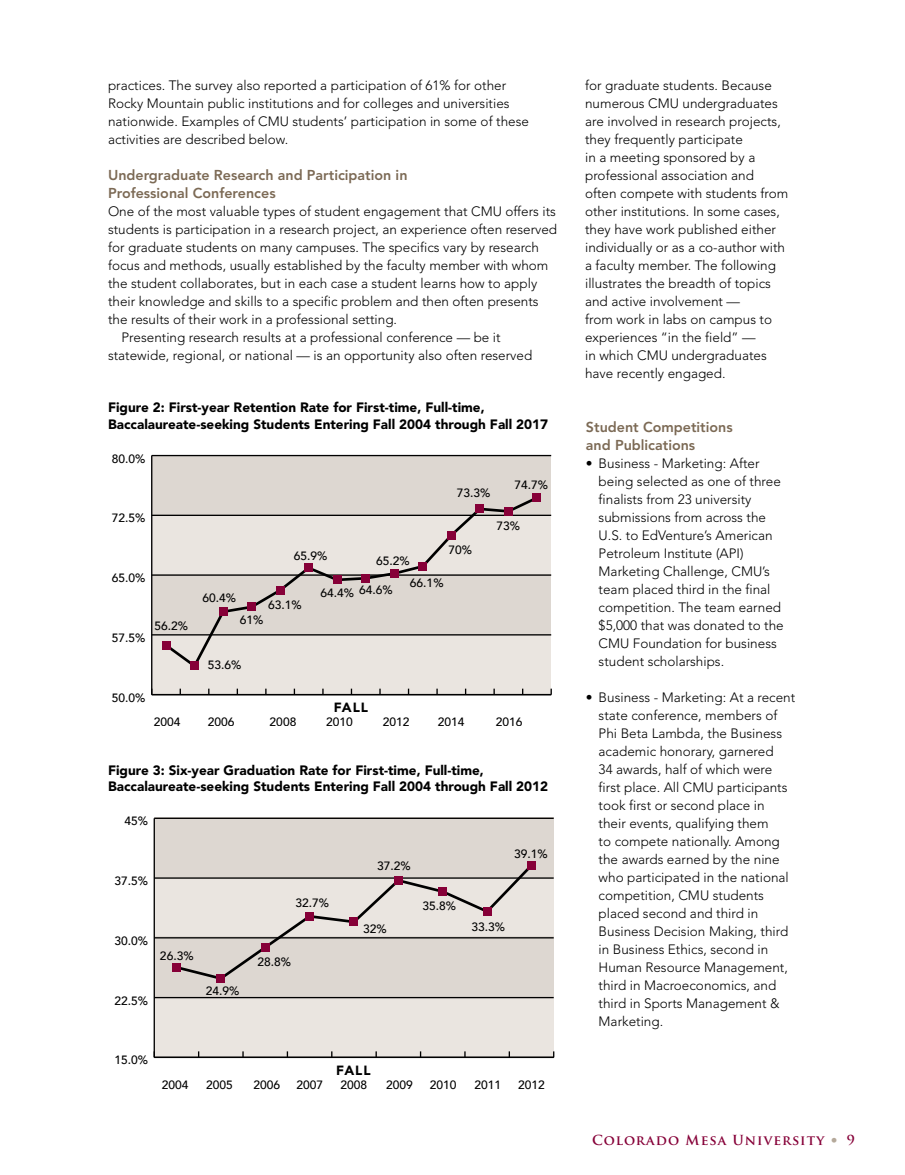
<style>
.page{position:relative;width:905px;height:1175px;background:#fff}
.page>*{position:absolute;margin:0;border:0;box-sizing:border-box;transform-origin:0 0}
.t1{font:800 14.25px/18px "Avenir";color:#7c6a55}
.t2{font:300 13.5px/18px "Avenir";color:#000}
.t3{font:900 13.5px/16.5px "Avenir";color:#000}
.t4{font:700 13.5px "Trajan Pro";letter-spacing:.08em;color:#860038}
.t5{font:900 13.35px "Avenir";letter-spacing:.075em;color:#000}
.t6{font:500 12px "Avenir";color:#000}
.s1{font-family:"Avenir";font-weight:300;color:#b5a99a}
</style>
<div class="page">
<div style="left:152px;top:515px;width:399px;height:60px;background:#eae5e0"></div>
<div style="left:152px;top:455px;width:399px;height:60px;background:#ddd7d1"></div>
<div style="left:152px;top:634px;width:399px;height:60px;background:#eae5e0"></div>
<div style="left:152px;top:574px;width:399px;height:60px;background:#ddd7d1"></div>
<svg style="left:436px;top:688px;width:2px;height:6px"></svg>
<svg style="left:493px;top:688px;width:2px;height:6px"></svg>
<svg style="left:550px;top:688px;width:2px;height:6px"></svg>
<hr style="left:151px;top:455px;width:1px;height:239px;background:#000">
<hr style="left:152px;top:694px;width:399px;height:1px;background:#000">
<hr style="left:152px;top:634px;width:399px;height:1px;background:#000">
<hr style="left:152px;top:574px;width:399px;height:2px;background:#000">
<hr style="left:152px;top:514px;width:399px;height:2px;background:#000">
<hr style="left:152px;top:455px;width:399px;height:1px;background:#000">
<svg style="left:162px;top:494px;width:378px;height:175px"></svg>
<div style="left:162px;top:641px;width:8px;height:8px;background:#860038"></div>
<div style="left:190px;top:662px;width:8px;height:8px;background:#860038"></div>
<div style="left:219px;top:607px;width:8px;height:8px;background:#860038"></div>
<div style="left:247px;top:603px;width:8px;height:8px;background:#860038"></div>
<div style="left:276px;top:586px;width:8px;height:8px;background:#860038"></div>
<div style="left:305px;top:564px;width:8px;height:8px;background:#860038"></div>
<div style="left:333px;top:576px;width:8px;height:8px;background:#860038"></div>
<div style="left:362px;top:574px;width:8px;height:8px;background:#860038"></div>
<div style="left:390px;top:569px;width:8px;height:8px;background:#860038"></div>
<div style="left:419px;top:562px;width:8px;height:8px;background:#860038"></div>
<div style="left:447px;top:531px;width:8px;height:8px;background:#860038"></div>
<div style="left:476px;top:505px;width:8px;height:8px;background:#860038"></div>
<div style="left:504px;top:507px;width:8px;height:8px;background:#860038"></div>
<div style="left:533px;top:494px;width:8px;height:8px;background:#860038"></div>
<div style="left:154px;top:877px;width:399px;height:60px;background:#eae5e0"></div>
<div style="left:154px;top:817px;width:399px;height:60px;background:#ddd7d1"></div>
<div style="left:154px;top:996px;width:399px;height:61px;background:#eae5e0"></div>
<div style="left:154px;top:936px;width:399px;height:60px;background:#ddd7d1"></div>
<hr style="left:154px;top:818px;width:1px;height:239px;background:#000">
<hr style="left:154px;top:1056px;width:399px;height:2px;background:#000">
<hr style="left:154px;top:997px;width:399px;height:1px;background:#000">
<hr style="left:154px;top:937px;width:399px;height:1px;background:#000">
<hr style="left:154px;top:877px;width:399px;height:1px;background:#000">
<hr style="left:154px;top:817px;width:399px;height:2px;background:#000">
<svg style="left:173px;top:868px;width:362px;height:114px"></svg>
<div style="left:172px;top:963px;width:8px;height:8px;background:#860038"></div>
<div style="left:217px;top:974px;width:8px;height:8px;background:#860038"></div>
<div style="left:261px;top:943px;width:8px;height:8px;background:#860038"></div>
<div style="left:305px;top:912px;width:8px;height:8px;background:#860038"></div>
<div style="left:350px;top:917px;width:8px;height:9px;background:#860038"></div>
<div style="left:394px;top:876px;width:8px;height:8px;background:#860038"></div>
<div style="left:439px;top:887px;width:8px;height:8px;background:#860038"></div>
<div style="left:483px;top:907px;width:8px;height:8px;background:#860038"></div>
<div style="left:527px;top:861px;width:8px;height:8px;background:#860038"></div>
<p class="t2" style="left:108px;top:76px;width:422px">practices. The survey also reported a participation of 61% for other Rocky Mountain public institutions and for colleges and universities nationwide. Examples of CMU students’ participation in some of these activities are described below.</p>
<p class="t1" style="left:108px;top:166px;width:301px">Undergraduate Research and Participation in<br>Professional Conferences</p>
<p class="t2" style="left:108px;top:202px;width:449px">One of the most valuable types of student engagement that CMU offers its</p>
<p class="t2" style="left:108px;top:220px;width:450px">students is participation in a research project, an experience often reserved</p>
<p class="t2" style="left:108px;top:238px;width:432px">for graduate students on many campuses. The specifics vary by research</p>
<p class="t2" style="left:108px;top:256px;width:442px">focus and methods, usually established by the faculty member with whom</p>
<p class="t2" style="left:108px;top:274px;width:430px">the student collaborates, but in each case a student learns how to apply</p>
<p class="t2" style="left:108px;top:292px;width:432px">their knowledge and skills to a specific problem and then often presents</p>
<p class="t2" style="left:108px;top:310px;width:290px">the results of their work in a professional setting.</p>
<p class="t2" style="left:122px;top:328px;width:380px">Presenting research results at a professional conference — be it</p>
<p class="t2" style="left:108px;top:346px;width:426px">statewide, regional, or national — is an opportunity also often reserved</p>
<p class="t3" style="left:108px;top:399px;width:441px">Figure 2: First-year Retention Rate for First-time, Full-time,<br>Baccalaureate-seeking Students Entering Fall 2004 through Fall 2017</p>
<p class="t6" style="left:112px;top:448px;width:35px">80.0%</p>
<p class="t6" style="left:112px;top:508px;width:35px">72.5%</p>
<p class="t6" style="left:112px;top:567px;width:35px">65.0%</p>
<p class="t6" style="left:112px;top:627px;width:35px">57.5%</p>
<p class="t6" style="left:112px;top:687px;width:35px">50.0%</p>
<p class="t6" style="left:457px;top:483px;width:35px">73.3%</p>
<p class="t6" style="left:514px;top:474px;width:35px">74.7%</p>
<p class="t6" style="left:154px;top:615px;width:35px">56.2%</p>
<p class="t6" style="left:202px;top:588px;width:35px">60.4%</p>
<p class="t6" style="left:448px;top:539px;width:25px">70%</p>
<p class="t6" style="left:294px;top:545px;width:35px">65.9%</p>
<p class="t6" style="left:320px;top:581px;width:74px">64.4% 64.6%</p>
<p class="t6" style="left:376px;top:550px;width:35px">65.2%</p>
<p class="t6" style="left:410px;top:572px;width:35px">66.1%</p>
<p class="t6" style="left:268px;top:595px;width:35px">63.1%</p>
<p class="t6" style="left:240px;top:610px;width:25px">61%</p>
<p class="t6" style="left:208px;top:654px;width:35px">53.6%</p>
<p class="t5" style="left:334px;top:696px;width:36px">FALL</p>
<p class="t6" style="left:496px;top:515px;width:25px">73%</p>
<p class="t6" style="left:154px;top:711px;width:28px">2004</p>
<p class="t6" style="left:208px;top:711px;width:28px">2006</p>
<p class="t6" style="left:269px;top:711px;width:28px">2008</p>
<p class="t6" style="left:326px;top:711px;width:28px">2010</p>
<p class="t6" style="left:382px;top:711px;width:28px">2012</p>
<p class="t6" style="left:438px;top:711px;width:28px">2014</p>
<p class="t6" style="left:495px;top:711px;width:28px">2016</p>
<p class="t3" style="left:108px;top:762px;width:441px">Figure 3: Six-year Graduation Rate for First-time, Full-time,<br>Baccalaureate-seeking Students Entering Fall 2004 through Fall 2012</p>
<p class="t6" style="left:124px;top:810px;width:25px">45%</p>
<p class="t6" style="left:114px;top:870px;width:35px">37.5%</p>
<p class="t6" style="left:114px;top:930px;width:35px">30.0%</p>
<p class="t6" style="left:160px;top:945px;width:35px">26.3%</p>
<p class="t6" style="left:114px;top:990px;width:35px">22.5%</p>
<p class="t6" style="left:206px;top:980px;width:35px">24.9%</p>
<p class="t6" style="left:295px;top:892px;width:35px">32.7%</p>
<p class="t6" style="left:257px;top:951px;width:35px">28.8%</p>
<p class="t6" style="left:377px;top:855px;width:35px">37.2%</p>
<p class="t6" style="left:363px;top:918px;width:25px">32%</p>
<p class="t6" style="left:422px;top:895px;width:35px">35.8%</p>
<p class="t6" style="left:514px;top:843px;width:35px">39.1%</p>
<p class="t6" style="left:471px;top:916px;width:35px">33.3%</p>
<p class="t6" style="left:114px;top:1049px;width:35px">15.0%</p>
<p class="t5" style="left:336px;top:1058px;width:36px">FALL</p>
<p class="t6" style="left:162px;top:1074px;width:28px">2004</p>
<p class="t6" style="left:206px;top:1074px;width:28px">2005</p>
<p class="t6" style="left:253px;top:1074px;width:28px">2006</p>
<p class="t6" style="left:296px;top:1074px;width:28px">2007</p>
<p class="t6" style="left:340px;top:1074px;width:28px">2008</p>
<p class="t6" style="left:386px;top:1074px;width:28px">2009</p>
<p class="t6" style="left:430px;top:1074px;width:28px">2010</p>
<p class="t6" style="left:474px;top:1074px;width:28px">2011</p>
<p class="t6" style="left:518px;top:1074px;width:28px">2012</p>
<p class="t2" style="left:585px;top:76px;width:205px">for graduate students. Because numerous CMU undergraduates are involved in research projects, they frequently participate<br>in a meeting sponsored by a professional association and often compete with students from other institutions. In some cases, they have work published either individually or as a co-author with a faculty member. The following illustrates the breadth of topics and active involvement —<br>from work in labs on campus to experiences “in the field” —<br>in which CMU undergraduates have recently engaged.</p>
<p class="t1" style="left:586px;top:418px;width:148px">Student Competitions and Publications</p>
<p class="t2" style="left:598px;top:454px;width:186px;text-indent:-13px">• Business - Marketing: After being selected as one of three finalists from 23 university submissions from across the<br>U.S. to EdVenture’s American<br>Petroleum Institute (API)<br>Marketing Challenge, CMU’s team placed third in the final competition. The team earned $5,000 that was donated to the<br>CMU Foundation for business student scholarships.</p>
<p class="t2" style="left:598px;top:688px;width:198px;text-indent:-13px">• Business - Marketing: At a recent state conference, members of<br>Phi Beta Lambda, the Business academic honorary, garnered<br>34 awards, half of which were first place. All CMU participants took first or second place in<br>their events, qualifying them<br>to compete nationally. Among the awards earned by the nine who participated in the national competition, CMU students placed second and third in<br>Business Decision Making, third in Business Ethics, second in<br>Human Resource Management, third in Macroeconomics, and third in Sports Management &amp;<br>Marketing.</p>
<p class="t4" style="left:592px;top:1131px;width:264px">Colorado Mesa University <span class="s1">•</span> 9</p>
</div>
